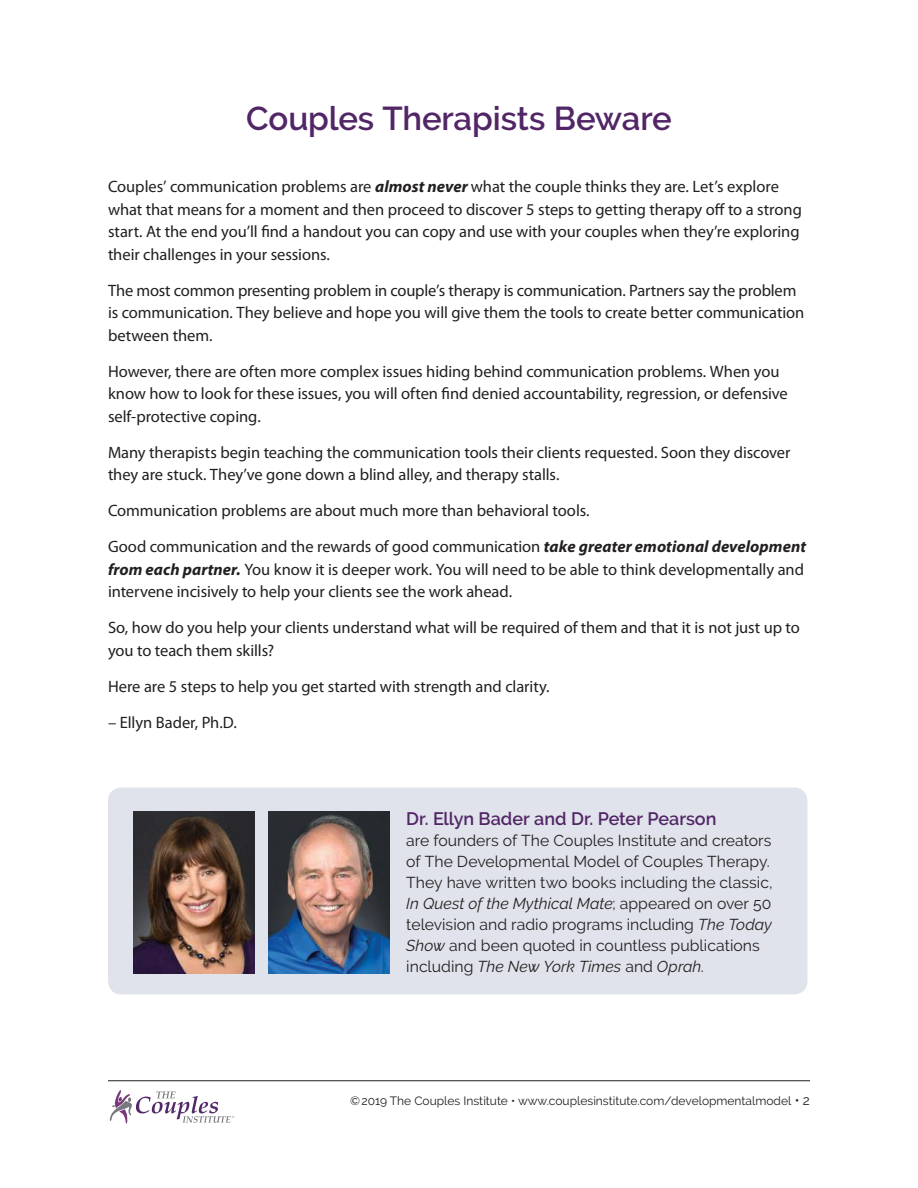
<style>
.page{position:relative;width:918px;height:1188px;background:#fff}
.page>*{position:absolute;margin:0;border:0;box-sizing:border-box;transform-origin:0 0}
.t1{font:600 33px "Raleway";letter-spacing:-.005em;color:#522666}
.t2{font:600 18px "Raleway";letter-spacing:-.005em;color:#522666}
.t3{font:16.5px/22.5px "Myriad Pro";letter-spacing:-.005em;color:#221f1f}
.t4{font:15.75px/21px "Raleway";letter-spacing:.005em;color:#221f1f}
.t5{font:12px "Raleway";color:#221f1f}
.s1{font-weight:700;font-style:italic}
.s2{font-style:italic}
.s3{font-size:13.5px}
</style>
<div class="page">
<hr style="left:108px;top:1080px;width:702px;height:1px;background:#221f1f">
<svg style="left:110px;top:1090px;width:124px;height:33px"></svg>
<div style="left:108px;top:787px;width:699px;height:207px;background:#e0e3eb;border-radius:14px"></div>
<img style="left:133px;top:811px;width:122px;height:162px">
<img style="left:268px;top:811px;width:122px;height:162px">
<h1 class="t1" style="left:246px;top:106px;width:427px">Couples Therapists Beware</h1>
<p class="t3" style="left:108px;top:177px;width:695px">Couples’ communication problems are <span class="s1">almost never</span> what the couple thinks they are. Let’s explore what that means for a moment and then proceed to discover 5 steps to getting therapy off to a strong start. At the end you’ll find a handout you can copy and use with your couples when they’re exploring their challenges in your sessions.</p>
<p class="t3" style="left:108px;top:280px;width:698px">The most common presenting problem in couple’s therapy is communication. Partners say the problem is communication. They believe and hope you will give them the tools to create better communication between them.</p>
<p class="t3" style="left:108px;top:361px;width:681px">However, there are often more complex issues hiding behind communication problems. When you know how to look for these issues, you will often find denied accountability, regression, or defensive self-protective coping.</p>
<p class="t3" style="left:108px;top:442px;width:684px">Many therapists begin teaching the communication tools their clients requested. Soon they discover they are stuck. They’ve gone down a blind alley, and therapy stalls.</p>
<p class="t3" style="left:108px;top:494px;width:700px;line-height:36px">Communication problems are about much more than behavioral tools.<br>Good communication and the rewards of good communication <span class="s1">take greater emotional development</span></p>
<p class="t3" style="left:108px;top:559px;width:698px"><span class="s1">from each partner.</span> You know it is deeper work. You will need to be able to think developmentally and intervene incisively to help your clients see the work ahead.</p>
<p class="t3" style="left:108px;top:618px;width:693px">So, how do you help your clients understand what will be required of them and that it is not just up to you to teach them skills?</p>
<p class="t3" style="left:108px;top:676px;width:443px">Here are 5 steps to help you get started with strength and clarity.</p>
<p class="t3" style="left:108px;top:712px;width:130px">– Ellyn Bader, Ph.D.</p>
<p class="t2" style="left:406px;top:812px;width:312px">Dr. Ellyn Bader and Dr. Peter Pearson</p>
<p class="t4" style="left:406px;top:832px;width:368px">are founders of The Couples Institute and creators of The Developmental Model of Couples Therapy.<br>They have written two books including the classic, <span class="s2">In Quest of the Mythical Mate</span>; appeared on over 50 television and radio programs including <span class="s2">The Today Show</span> and been quoted in countless publications including <span class="s2">The New York Times</span> and <span class="s2">Oprah</span>.</p>
<p class="t5" style="left:350px;top:1096px;width:461px">©2019 The Couples Institute • www.couplesinstitute.com/developmentalmodel <span class="s3">• 2</span></p>
</div>
